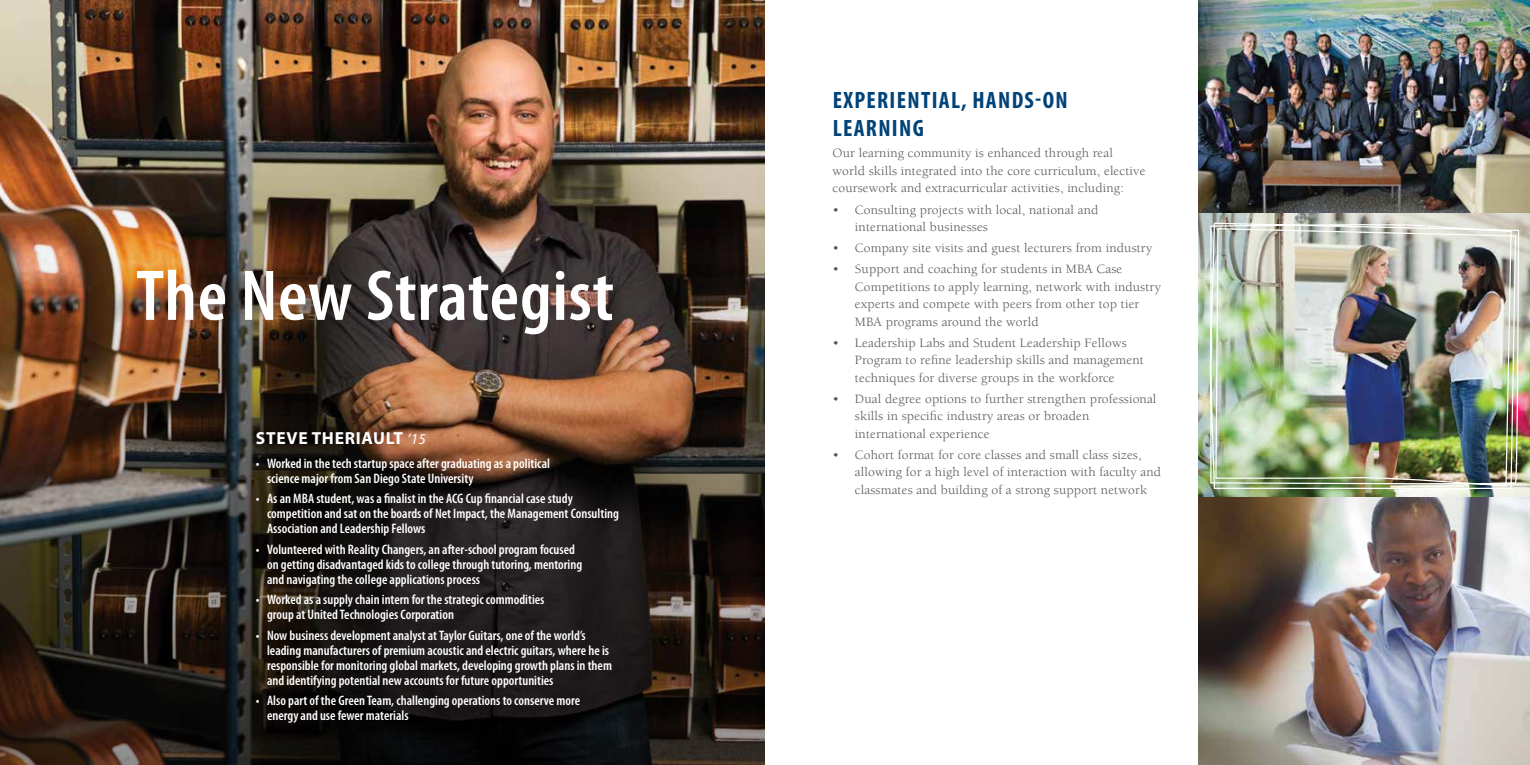
<style>
.page{position:relative;width:1530px;height:765px;background:#fff}
.page>*{position:absolute;margin:0;border:0;box-sizing:border-box;transform-origin:0 0}
.t1{font:600 condensed 72.5px "Myriad Pro";letter-spacing:.01em;color:#fff}
.t2{font:700 condensed 23.75px/28.5px "Myriad Pro";letter-spacing:.055em;color:#004378}
.t3{font:700 17.5px "Myriad Pro";letter-spacing:.04em;color:#fff}
.t4{font:600 condensed 13.75px/15px "Myriad Pro";color:#fff}
.t5{font:13.12px/17.5px "Berkeley Std";letter-spacing:.01em;color:#54565c}
.s1{font-weight:400;font-style:italic;font-size:15px}
</style>
<div class="page">
<img style="left:0;top:0;width:765px;height:147px">
<img style="left:1199px;top:0;width:331px;height:765px">
<img style="left:1209px;top:222px;width:311px;height:543px">
<img style="left:0;top:147px;width:765px;height:618px">
<h1 class="t1" style="left:136px;top:251px;width:479px">The New Strategist</h1>
<p class="t3" style="left:256px;top:427px;width:171px">STEVE THERIAULT <span class="s1">’15</span></p>
<p class="t4" style="left:267px;top:456px;width:284px;text-indent:-11px">• Worked in the tech startup space after graduating as a political science major from San Diego State University</p>
<p class="t4" style="left:267px;top:491px;width:353px;text-indent:-11px">• As an MBA student, was a finalist in the ACG Cup financial case study competition and sat on the boards of Net Impact, the Management Consulting<br>Association and Leadership Fellows</p>
<p class="t4" style="left:267px;top:542px;width:317px;text-indent:-11px">• Volunteered with Reality Changers, an after-school program focused on getting disadvantaged kids to college through tutoring, mentoring and navigating the college applications process</p>
<p class="t4" style="left:267px;top:592px;width:279px;text-indent:-11px">• Worked as a supply chain intern for the strategic commodities group at United Technologies Corporation</p>
<p class="t4" style="left:267px;top:627px;width:346px;text-indent:-11px">• Now business development analyst at Taylor Guitars, one of the world’s leading manufacturers of premium acoustic and electric guitars, where he is responsible for monitoring global markets, developing growth plans in them and identifying potential new accounts for future opportunities</p>
<p class="t4" style="left:267px;top:693px;width:315px;text-indent:-11px">• Also part of the Green Team, challenging operations to conserve more energy and use fewer materials</p>
<h2 class="t2" style="left:833px;top:85px;width:237px">EXPERIENTIAL, HANDS-ON<br>LEARNING</h2>
<p class="t5" style="left:832px;top:145px;width:315px">Our learning community is enhanced through real world skills integrated into the core curriculum, elective coursework and extracurricular activities, including:</p>
<p class="t5" style="left:855px;top:201px;width:245px;text-indent:-22px">• Consulting projects with local, national and international businesses</p>
<p class="t5" style="left:832px;top:239px;width:321px">• Company site visits and guest lecturers from industry</p>
<p class="t5" style="left:855px;top:261px;width:307px;text-indent:-22px">• Support and coaching for students in MBA Case Competitions to apply learning, network with industry experts and compete with peers from other top tier MBA programs around the world</p>
<p class="t5" style="left:855px;top:334px;width:290px;text-indent:-22px">• Leadership Labs and Student Leadership Fellows<br>Program to refine leadership skills and management techniques for diverse groups in the workforce</p>
<p class="t5" style="left:855px;top:390px;width:303px;text-indent:-22px">• Dual degree options to further strengthen professional skills in specific industry areas or broaden international experience</p>
<p class="t5" style="left:855px;top:446px;width:308px;text-indent:-22px">• Cohort format for core classes and small class sizes, allowing for a high level of interaction with faculty and classmates and building of a strong support network</p>
</div>
